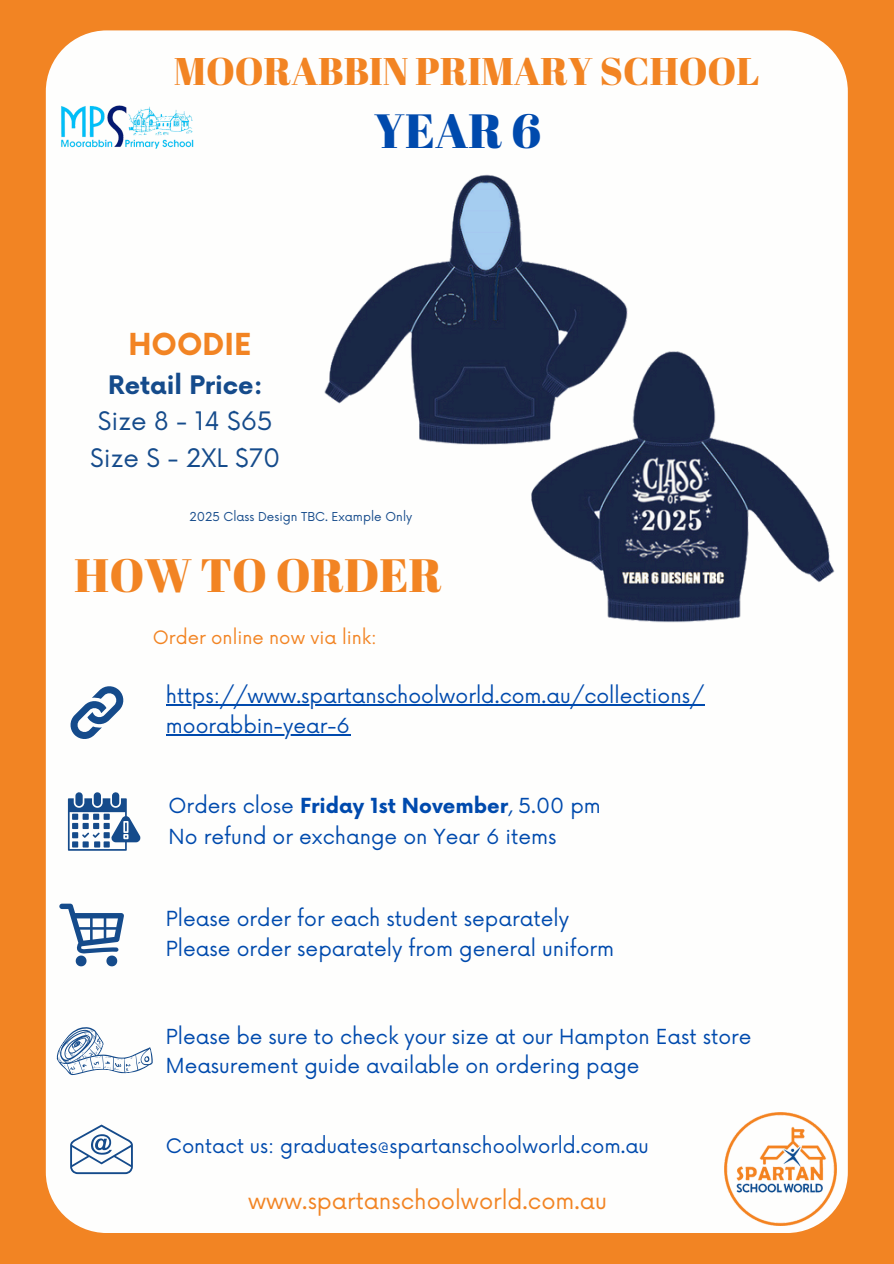
<style>
.page{position:relative;width:894px;height:1264px;background:#fff}
.page>*{position:absolute;margin:0;border:0;box-sizing:border-box;transform-origin:0 0}
.t1{font:48px "Abril Fatface";color:#004aad}
.t2{font:46.8px "Abril Fatface";color:#f28423}
.t3{font:38.55px "Abril Fatface";color:#f28423}
.t4{font:700 29.55px "Now";color:#f28423}
.t5{font:24.75px/36.2px "Now";color:#154b8b;text-align:center}
.t6{font:22.5px "Now";color:#f28423}
.t7{font:20.25px/30.3px "Now";color:#004aad}
.t8{font:19.5px "Now";color:#004aad}
.t9{font:18px "Now";color:#f28423}
.t10{font:12px "Now";color:#154b8b}
.s1{font-weight:700}
</style>
<div class="page">
<div style="left:0;top:0;width:893px;height:1263px;background:#f28423"></div>
<div style="left:46px;top:30px;width:801px;height:1202px;background:#fefefd;border-radius:61px"></div>
<img style="left:724px;top:1112px;width:112px;height:113px">
<svg style="left:57px;top:1027px;width:95px;height:48px"></svg>
<svg style="left:70px;top:686px;width:54px;height:53px"></svg>
<svg style="left:68px;top:792px;width:73px;height:58px"></svg>
<svg style="left:59px;top:903px;width:64px;height:63px"></svg>
<svg style="left:70px;top:1124px;width:63px;height:50px"></svg>
<img style="left:61px;top:105px;width:133px;height:44px">
<img style="left:324px;top:134px;width:524px;height:551px">
<hr style="left:166px;top:704px;width:538px;height:1px;background:#004aad">
<hr style="left:166px;top:734px;width:184px;height:1px;background:#004aad">
<p class="t3" style="left:174px;top:44px;width:587px">MOORABBIN PRIMARY SCHOOL</p>
<h4 class="t1" style="left:374px;top:97px;width:168px">YEAR 6</h4>
<h5 class="t4" style="left:128px;top:328px;width:124px">HOODIE</h5>
<h5 class="t5" style="left:90px;top:368px;width:192px"><span class="s1">Retail Price:<br></span>Size 8 - 14 $65<br>Size S - 2XL $70</h5>
<p class="t10" style="left:189px;top:510px;width:224px">2025 Class Design TBC. Example Only</p>
<h1 class="t2" style="left:74px;top:542px;width:369px">HOW TO ORDER</h1>
<h3 class="t9" style="left:153px;top:627px;width:225px">Order online now via link:</h3>
<h4 class="t7" style="left:166px;top:681px;width:539px">https://www.spartanschoolworld.com.au/collections/</h4>
<h4 class="t7" style="left:166px;top:712px;width:185px">moorabbin-year-6</h4>
<p class="t7" style="left:168px;top:791px;width:434px">Orders close <span class="s1">Friday 1st November</span>, 5.00 pm<br>No refund or exchange on Year 6 items</p>
<h4 class="t7" style="left:166px;top:904px;width:449px">Please order for each student separately<br>Please order separately from general uniform</h4>
<p class="t7" style="left:166px;top:1023px;width:587px;line-height:29.2px">Please be sure to check your size at our Hampton East store<br>Measurement guide available on ordering page</p>
<p class="t8" style="left:166px;top:1134px;width:484px">Contact us: graduates@spartanschoolworld.com.au</p>
<p class="t6" style="left:248px;top:1187px;width:360px">www.spartanschoolworld.com.au</p>
</div>
